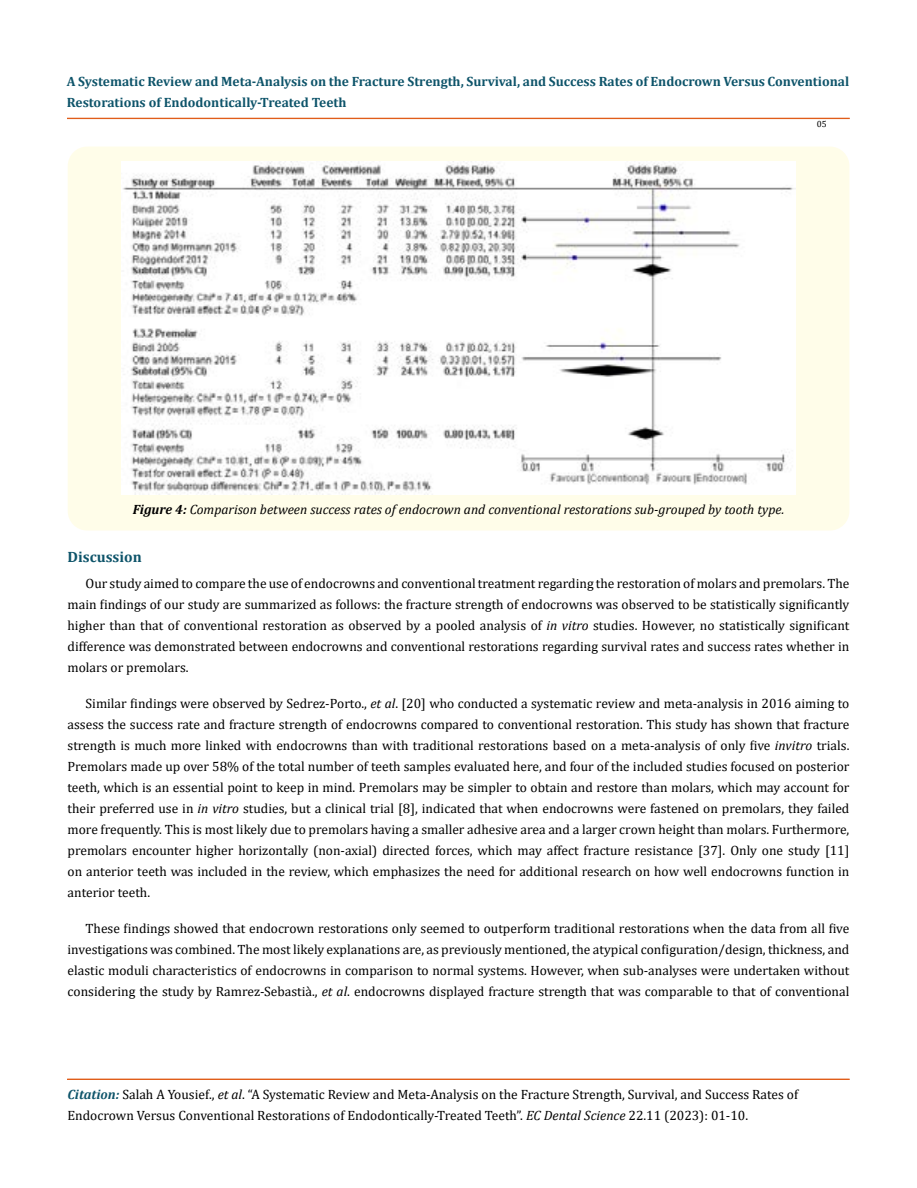
<style>
.page{position:relative;width:917px;height:1188px;background:#fff}
.page>*{position:absolute;margin:0;border:0;box-sizing:border-box;transform-origin:0 0}
.t1{font:700 15px "Cambria";color:#0e546a}
.t2{font:13.5px/21px "Cambria";color:#000;text-align:justify}
.t3{font:700 13.5px/21px "Cambria";color:#0e546a}
.t4{font:italic 13.5px "Cambria";color:#000}
.t5{font:9px "Cambria";color:#000}
.s1{font-weight:700}
.s2{font-style:italic}
.s3{font-weight:700;font-style:italic;color:#0e546a}
</style>
<div class="page">
<div style="left:67px;top:118px;width:782px;height:1px;border:1px solid #e05d1a"></div>
<div style="left:67px;top:1079px;width:782px;height:1px;border:1px solid #e05d1a"></div>
<div style="left:68px;top:147px;width:781px;height:384px;background:#fffde9;border-radius:19px"></div>
<img style="left:121px;top:162px;width:674px;height:333px">
<p class="t3" style="left:67px;top:71px;width:783px">A Systematic Review and Meta-Analysis on the Fracture Strength, Survival, and Success Rates of Endocrown Versus Conventional<br>Restorations of Endodontically-Treated Teeth</p>
<p class="t5" style="left:816px;top:118px;width:11px">05</p>
<p class="t4" style="left:133px;top:500px;width:653px"><span class="s1">Figure 4:</span> Comparison between success rates of endocrown and conventional restorations sub-grouped by tooth type.</p>
<p class="t1" style="left:68px;top:546px;width:76px">Discussion</p>
<p class="t2" style="left:68px;top:573px;width:783px;text-indent:18px">Our study aimed to compare the use of endocrowns and conventional treatment regarding the restoration of molars and premolars. The main findings of our study are summarized as follows: the fracture strength of endocrowns was observed to be statistically significantly higher than that of conventional restoration as observed by a pooled analysis of <span class="s2">in vitro</span> studies. However, no statistically significant difference was demonstrated between endocrowns and conventional restorations regarding survival rates and success rates whether in molars or premolars.</p>
<p class="t2" style="left:68px;top:693px;width:783px;text-indent:18px">Similar findings were observed by Sedrez-Porto., <span class="s2">et al</span>. [20] who conducted a systematic review and meta-analysis in 2016 aiming to assess the success rate and fracture strength of endocrowns compared to conventional restoration. This study has shown that fracture strength is much more linked with endocrowns than with traditional restorations based on a meta-analysis of only five <span class="s2">invitro</span> trials.<br>Premolars made up over 58% of the total number of teeth samples evaluated here, and four of the included studies focused on posterior teeth, which is an essential point to keep in mind. Premolars may be simpler to obtain and restore than molars, which may account for their preferred use in <span class="s2">in vitro</span> studies, but a clinical trial [8], indicated that when endocrowns were fastened on premolars, they failed more frequently. This is most likely due to premolars having a smaller adhesive area and a larger crown height than molars. Furthermore, premolars encounter higher horizontally (non-axial) directed forces, which may affect fracture resistance [37]. Only one study [11] on anterior teeth was included in the review, which emphasizes the need for additional research on how well endocrowns function in anterior teeth.</p>
<p class="t2" style="left:68px;top:918px;width:783px;text-indent:18px">These findings showed that endocrown restorations only seemed to outperform traditional restorations when the data from all five investigations was combined. The most likely explanations are, as previously mentioned, the atypical configuration/design, thickness, and elastic moduli characteristics of endocrowns in comparison to normal systems. However, when sub-analyses were undertaken without considering the study by Ramrez-Sebastià., <span class="s2">et al</span>. endocrowns displayed fracture strength that was comparable to that of conventional</p>
<p class="t2" style="left:67px;top:1084px;width:732px"><span class="s3">Citation:</span> Salah A Yousief., <span class="s2">et al</span>. “A Systematic Review and Meta-Analysis on the Fracture Strength, Survival, and Success Rates of<br>Endocrown Versus Conventional Restorations of Endodontically-Treated Teeth”. <span class="s2">EC Dental Science</span> 22.11 (2023): 01-10.</p>
</div>
